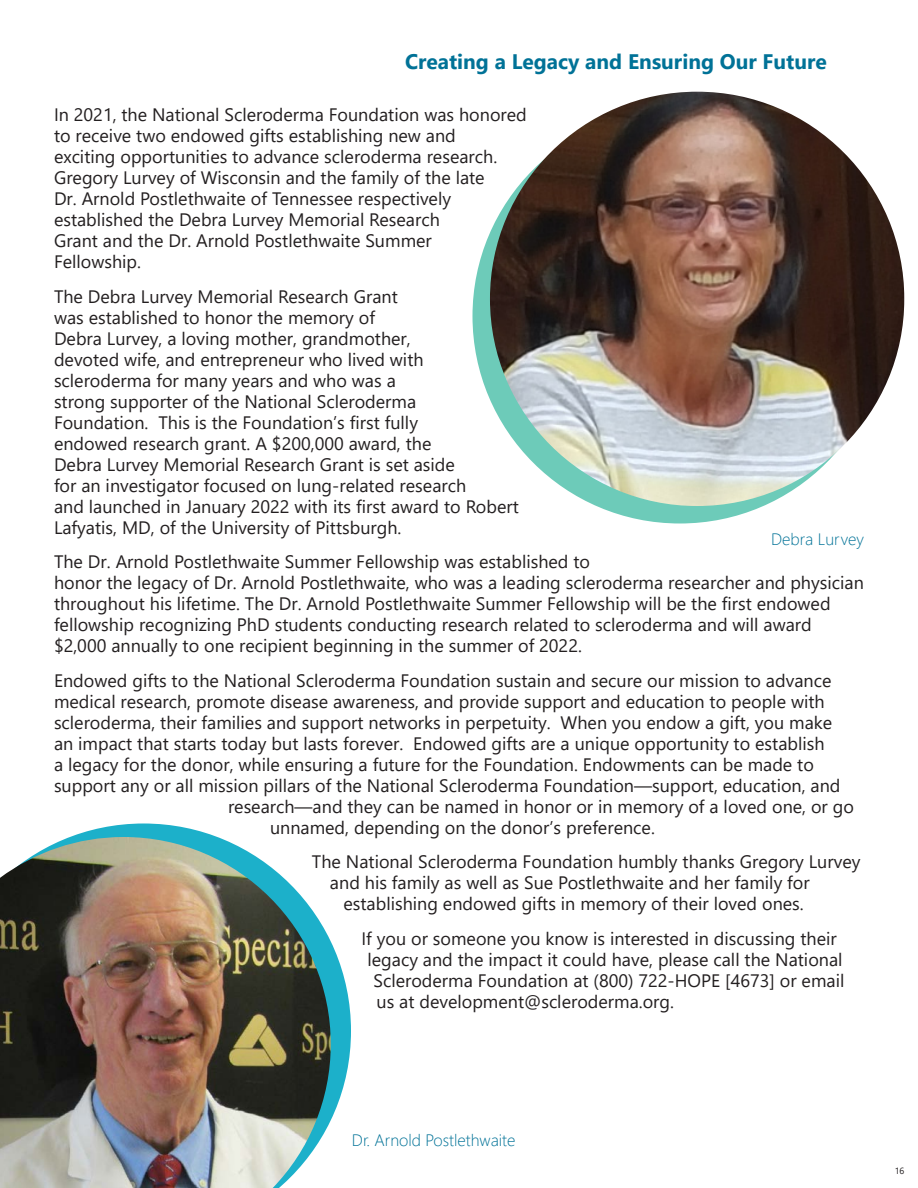
<style>
.page{position:relative;width:918px;height:1188px;background:#fff}
.page>*{position:absolute;margin:0;border:0;box-sizing:border-box;transform-origin:0 0}
.t1{font:700 21px "Segoe UI";color:#007297}
.t2{font:18px/21px "Segoe UI";color:#231f20}
.t3{font:300 16.5px "Segoe UI";color:#007297}
.t4{font:9px "Segoe UI";color:#231f20}
</style>
<div class="page">
<svg style="left:70px;top:824px;width:281px;height:296px"></svg>
<img style="left:0;top:837px;width:331px;height:351px">
<div style="left:472px;top:109px;width:415px;height:415px;background:#6dcbb9;border-radius:50%"></div>
<img style="left:490px;top:92px;width:414px;height:414px;border-radius:207px">
<p class="t1" style="left:405px;top:42px;width:423px">Creating a Legacy and Ensuring Our Future</p>
<p class="t2" style="left:54px;top:103px;width:474px">In 2021, the National Scleroderma Foundation was honored to receive two endowed gifts establishing new and<br>exciting opportunities to advance scleroderma research.<br>Gregory Lurvey of Wisconsin and the family of the late<br>Dr. Arnold Postlethwaite of Tennessee respectively established the Debra Lurvey Memorial Research<br>Grant and the Dr. Arnold Postlethwaite Summer<br>Fellowship.</p>
<p class="t2" style="left:54px;top:284px;width:466px">The Debra Lurvey Memorial Research Grant<br>was established to honor the memory of<br>Debra Lurvey, a loving mother, grandmother,<br>devoted wife, and entrepreneur who lived with scleroderma for many years and who was a<br>strong supporter of the National Scleroderma<br>Foundation. This is the Foundation’s first fully<br>endowed research grant. A $200,000 award, the<br>Debra Lurvey Memorial Research Grant is set aside<br>for an investigator focused on lung-related research<br>and launched in January 2022 with its first award to Robert Lafyatis, MD, of the University of Pittsburgh.</p>
<p class="t2" style="left:54px;top:550px;width:811px">The Dr. Arnold Postlethwaite Summer Fellowship was established to<br>honor the legacy of Dr. Arnold Postlethwaite, who was a leading scleroderma researcher and physician throughout his lifetime. The Dr. Arnold Postlethwaite Summer Fellowship will be the first endowed fellowship recognizing PhD students conducting research related to scleroderma and will award $2,000 annually to one recipient beginning in the summer of 2022.</p>
<p class="t2" style="left:54px;top:668px;width:779px">Endowed gifts to the National Scleroderma Foundation sustain and secure our mission to advance</p>
<p class="t2" style="left:54px;top:689px;width:772px">medical research, promote disease awareness, and provide support and education to people with</p>
<p class="t2" style="left:54px;top:710px;width:780px">scleroderma, their families and support networks in perpetuity. When you endow a gift, you make</p>
<p class="t2" style="left:54px;top:731px;width:772px">an impact that starts today but lasts forever. Endowed gifts are a unique opportunity to establish</p>
<p class="t2" style="left:54px;top:752px;width:761px">a legacy for the donor, while ensuring a future for the Foundation. Endowments can be made to</p>
<p class="t2" style="left:54px;top:773px;width:788px">support any or all mission pillars of the National Scleroderma Foundation—support, education, and</p>
<p class="t2" style="left:228px;top:794px;width:628px">research—and they can be named in honor or in memory of a loved one, or go</p>
<p class="t2" style="left:270px;top:815px;width:386px">unnamed, depending on the donor’s preference.</p>
<p class="t2" style="left:312px;top:850px;width:550px">The National Scleroderma Foundation humbly thanks Gregory Lurvey</p>
<p class="t2" style="left:330px;top:871px;width:481px">and his family as well as Sue Postlethwaite and her family for</p>
<p class="t2" style="left:343px;top:892px;width:462px">establishing endowed gifts in memory of their loved ones.</p>
<p class="t2" style="left:361px;top:926px;width:477px">If you or someone you know is interested in discussing their</p>
<p class="t2" style="left:367px;top:947px;width:477px">legacy and the impact it could have, please call the National</p>
<p class="t2" style="left:373px;top:968px;width:472px">Scleroderma Foundation at (800) 722-HOPE [4673] or email</p>
<p class="t2" style="left:376px;top:989px;width:299px">us at development@scleroderma.org.</p>
<p class="t3" style="left:771px;top:524px;width:94px">Debra Lurvey</p>
<p class="t3" style="left:352px;top:1125px;width:165px">Dr. Arnold Postlethwaite</p>
<p class="t4" style="left:895px;top:1163px;width:11px">16</p>
</div>
